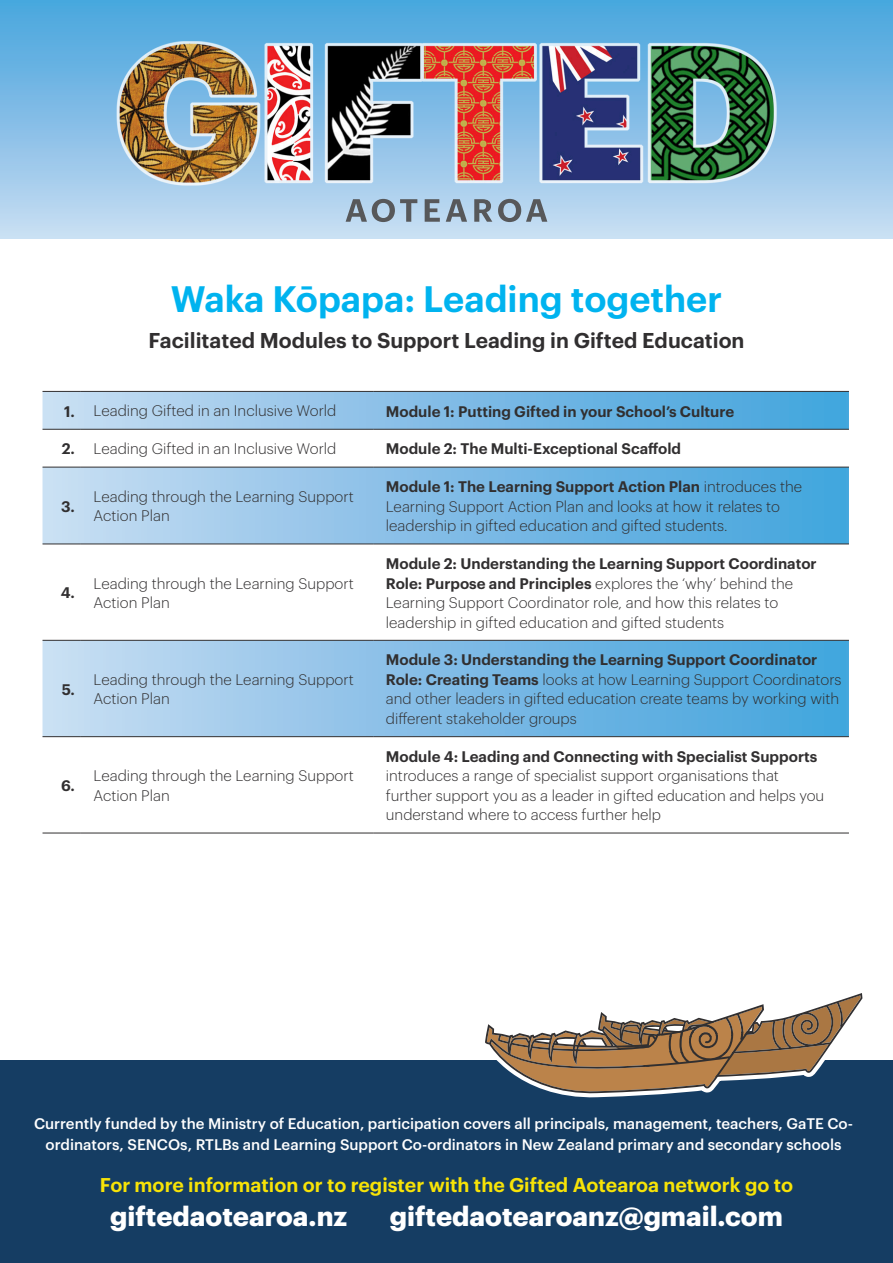
<style>
.page{position:relative;width:893px;height:1263px;background:#fff}
.page>*{position:absolute;margin:0;border:0;box-sizing:border-box;transform-origin:0 0}
.Body_text{font:600 36px "Graphik";color:#00b3ef}
.Body_text-2{font:700 27px "Graphik";color:#fff}
.Body_text-3{font:600 21px "Graphik";color:#312f30}
.Body_text-4{font:600 19.5px "Graphik";color:#f7e307}
.Body_text-5{font:300 15px/19.5px "Graphik";color:#312f30}
.Body_text-6{font:500 15px/21px "Graphik";color:#fff;text-align:center}
.Body_text-7{font:600 15px "Graphik";color:#312f30}
.s1{font-weight:600}
</style>
<div class="page">
<div style="left:0;top:0;width:893px;height:239px;background:linear-gradient(to bottom,#45a3dd,#c7dcf2)"></div>
<div style="left:0;top:1060px;width:893px;height:203px;background:#153d63"></div>
<img style="left:81px;top:26px;width:731px;height:159px">
<svg style="left:346px;top:199px;width:201px;height:23px;background:#90a2b1"></svg>
<svg style="left:43px;top:392px;width:806px;height:37px;background:#82bde5"></svg>
<svg style="left:43px;top:468px;width:806px;height:76px;background:#82bde5"></svg>
<svg style="left:43px;top:641px;width:806px;height:95px;background:#82bee6"></svg>
<hr style="left:43px;top:391px;width:38px;height:1px;background:#312f30">
<hr style="left:81px;top:391px;width:292px;height:1px;background:#312f30">
<hr style="left:373px;top:391px;width:476px;height:1px;background:#312f30">
<hr style="left:43px;top:429px;width:38px;height:1px;background:#312f30">
<hr style="left:81px;top:429px;width:292px;height:1px;background:#312f30">
<hr style="left:373px;top:429px;width:476px;height:1px;background:#312f30">
<hr style="left:43px;top:467px;width:38px;height:1px;background:#312f30">
<hr style="left:81px;top:467px;width:292px;height:1px;background:#312f30">
<hr style="left:373px;top:467px;width:476px;height:1px;background:#312f30">
<hr style="left:43px;top:544px;width:38px;height:1px;background:#312f30">
<hr style="left:81px;top:544px;width:292px;height:1px;background:#312f30">
<hr style="left:373px;top:544px;width:476px;height:1px;background:#312f30">
<hr style="left:43px;top:640px;width:38px;height:1px;background:#312f30">
<hr style="left:81px;top:640px;width:292px;height:1px;background:#312f30">
<hr style="left:373px;top:640px;width:476px;height:1px;background:#312f30">
<hr style="left:43px;top:736px;width:38px;height:1px;background:#312f30">
<hr style="left:81px;top:736px;width:292px;height:1px;background:#312f30">
<hr style="left:373px;top:736px;width:476px;height:1px;background:#312f30">
<hr style="left:43px;top:833px;width:38px;height:1px;background:#312f30">
<hr style="left:81px;top:833px;width:292px;height:1px;background:#312f30">
<hr style="left:373px;top:833px;width:476px;height:1px;background:#312f30">
<svg style="left:560px;top:994px;width:303px;height:104px"></svg>
<svg style="left:485px;top:993px;width:377px;height:101px"></svg>
<p class="Body_text" style="left:171px;top:271px;width:553px">Waka Kōpapa: Leading together</p>
<p class="Body_text-3" style="left:148px;top:325px;width:598px">Facilitated Modules to Support Leading in Gifted Education</p>
<p class="Body_text-7" style="left:64px;top:400px;width:12px">1.</p>
<p class="Body_text-5" style="left:94px;top:400px;width:244px">Leading Gifted in an Inclusive World</p>
<p class="Body_text-7" style="left:386px;top:400px;width:350px">Module 1: Putting Gifted in your School’s Culture</p>
<p class="Body_text-7" style="left:62px;top:437px;width:15px">2.</p>
<p class="Body_text-5" style="left:94px;top:438px;width:244px">Leading Gifted in an Inclusive World</p>
<p class="Body_text-7" style="left:386px;top:437px;width:297px">Module 2: The Multi-Exceptional Scaffold</p>
<p class="Body_text-7" style="left:61px;top:495px;width:15px">3.</p>
<p class="Body_text-5" style="left:94px;top:486px;width:262px">Leading through the Learning Support<br>Action Plan</p>
<p class="Body_text-5" style="left:386px;top:476px;width:418px"><span class="s1">Module 1: The Learning Support Action Plan</span> introduces the<br>Learning Support Action Plan and looks at how it relates to leadership in gifted education and gifted students.</p>
<p class="Body_text-7" style="left:61px;top:581px;width:16px">4.</p>
<p class="Body_text-5" style="left:94px;top:572px;width:262px">Leading through the Learning Support<br>Action Plan</p>
<p class="Body_text-7" style="left:62px;top:678px;width:15px">5.</p>
<p class="Body_text-5" style="left:94px;top:668px;width:262px">Leading through the Learning Support<br>Action Plan</p>
<p class="Body_text-7" style="left:61px;top:774px;width:15px">6.</p>
<p class="Body_text-5" style="left:94px;top:765px;width:262px">Leading through the Learning Support<br>Action Plan</p>
<p class="Body_text-5" style="left:386px;top:553px;width:432px"><span class="s1">Module 2: Understanding the Learning Support Coordinator Role: Purpose and Principles</span> explores the ‘why’ behind the Learning Support Coordinator role, and how this relates to leadership in gifted education and gifted students</p>
<p class="Body_text-5" style="left:386px;top:649px;width:457px"><span class="s1">Module 3: Understanding the Learning Support Coordinator Role: Creating Teams</span> looks at how Learning Support Coordinators and other leaders in gifted education create teams by working with different stakeholder groups</p>
<p class="Body_text-5" style="left:386px;top:745px;width:440px"><span class="s1">Module 4: Leading and Connecting with Specialist Supports </span>introduces a range of specialist support organisations that further support you as a leader in gifted education and helps you understand where to access further help</p>
<p class="Body_text-6" style="left:34px;top:1111px;width:820px">Currently funded by the Ministry of Education, participation covers all principals, management, teachers, GaTE Co&shy;ordinators, SENCOs, RTLBs and Learning Support Co-ordinators in New Zealand primary and secondary schools</p>
<p class="Body_text-4" style="left:100px;top:1170px;width:695px">For more information or to register with the Gifted Aotearoa network go to</p>
<p class="Body_text-2" style="left:110px;top:1195px;width:239px">giftedaotearoa.nz</p>
<p class="Body_text-2" style="left:390px;top:1195px;width:395px">giftedaotearoanz@gmail.com</p>
</div>
